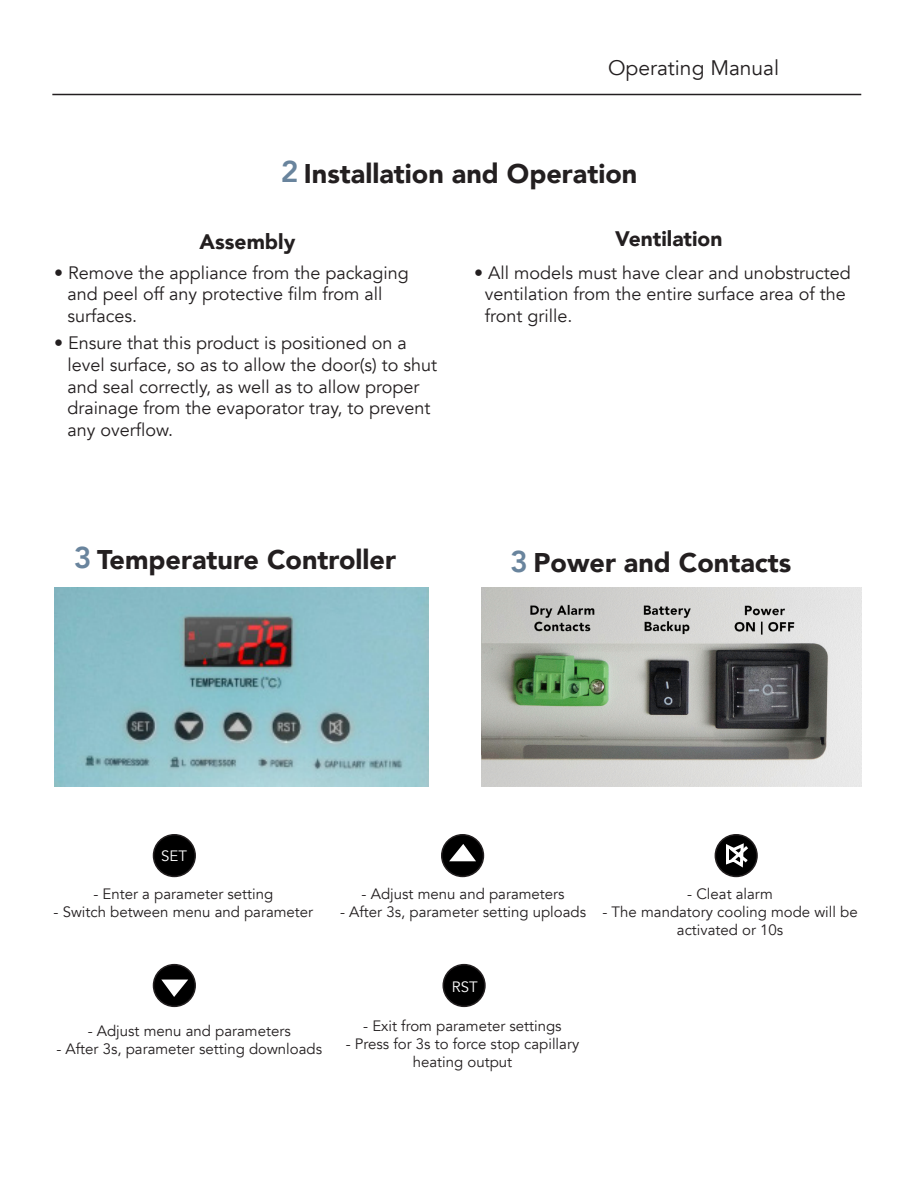
<style>
.page{position:relative;width:918px;height:1188px;background:#fff}
.page>*{position:absolute;margin:0;border:0;box-sizing:border-box;transform-origin:0 0}
.t1{font:800 30px "Avenir";color:#69849d}
.t2{font:900 27px "Avenir";color:#231f20}
.t3{font:900 21px "Avenir";color:#231f20}
.t4{font:21px "Avenir";color:#231f20}
.t5{font:18px/21.6px "Avenir";color:#231f20}
.t6{font:15px/18px "Avenir";color:#231f20;text-align:center}
.t7{font:15px "Avenir";color:#fff}
</style>
<div class="page">
<hr style="left:52px;top:94px;width:809px;height:1px;background:#231f20">
<img style="left:54px;top:587px;width:375px;height:199px">
<div style="left:154px;top:835px;width:41px;height:41px;background:#000;border-radius:50%"></div>
<div style="left:153px;top:834px;width:43px;height:43px;border:2px solid #231f20;border-radius:50%"></div>
<div style="left:154px;top:965px;width:41px;height:41px;background:#000;border-radius:50%"></div>
<div style="left:153px;top:964px;width:43px;height:43px;border:2px solid #231f20;border-radius:50%"></div>
<svg style="left:161px;top:980px;width:27px;height:17px"></svg>
<div style="left:443px;top:965px;width:42px;height:41px;background:#000;border-radius:50%"></div>
<div style="left:442px;top:964px;width:44px;height:43px;border:2px solid #231f20;border-radius:50%"></div>
<div style="left:442px;top:835px;width:41px;height:41px;background:#000;border-radius:50%"></div>
<div style="left:441px;top:834px;width:43px;height:43px;border:2px solid #231f20;border-radius:50%"></div>
<svg style="left:449px;top:844px;width:27px;height:17px"></svg>
<div style="left:715px;top:835px;width:42px;height:41px;background:#000;border-radius:50%"></div>
<div style="left:715px;top:834px;width:43px;height:43px;border:2px solid #231f20;border-radius:50%"></div>
<svg style="left:726px;top:841px;width:25px;height:29px"></svg>
<img style="left:481px;top:587px;width:380px;height:199px">
<p class="t4" style="left:608px;top:55px;width:173px">Operating Manual</p>
<p class="t1" style="left:281px;top:149px;width:19px">2</p>
<p class="t2" style="left:304px;top:150px;width:335px">Installation and Operation</p>
<p class="t3" style="left:200px;top:224px;width:97px">Assembly</p>
<p class="t5" style="left:68px;top:262px;width:343px;text-indent:-14px">• Remove the appliance from the packaging and peel off any protective film from all surfaces.</p>
<p class="t5" style="left:68px;top:333px;width:371px;text-indent:-14px">• Ensure that this product is positioned on a level surface, so as to allow the door(s) to shut and seal correctly, as well as to allow proper drainage from the evaporator tray, to prevent any overflow.</p>
<p class="t3" style="left:615px;top:220px;width:109px">Ventilation</p>
<p class="t5" style="left:485px;top:262px;width:368px;text-indent:-10px">• All models must have clear and unobstructed ventilation from the entire surface area of the front grille.</p>
<p class="t1" style="left:74px;top:534px;width:19px">3</p>
<p class="t2" style="left:97px;top:536px;width:300px">Temperature Controller</p>
<p class="t1" style="left:510px;top:538px;width:19px">3</p>
<p class="t2" style="left:534px;top:540px;width:259px">Power and Contacts</p>
<p class="t7" style="left:161px;top:847px;width:27px">SET</p>
<p class="t6" style="left:93px;top:885px;width:181px">- Enter a parameter setting</p>
<p class="t6" style="left:54px;top:903px;width:261px">- Switch between menu and parameter</p>
<p class="t6" style="left:88px;top:1022px;width:205px">- Adjust menu and parameters</p>
<p class="t6" style="left:56px;top:1040px;width:267px">- After 3s, parameter setting downloads</p>
<p class="t6" style="left:362px;top:885px;width:205px">- Adjust menu and parameters</p>
<p class="t6" style="left:340px;top:903px;width:248px">- After 3s, parameter setting uploads</p>
<p class="t6" style="left:687px;top:885px;width:87px">- Cleat alarm</p>
<p class="t6" style="left:602px;top:903px;width:257px">- The mandatory cooling mode will be activated or 10s</p>
<p class="t7" style="left:452px;top:977px;width:27px">RST</p>
<p class="t6" style="left:363px;top:1017px;width:200px">- Exit from parameter settings</p>
<p class="t6" style="left:346px;top:1035px;width:235px">- Press for 3s to force stop capillary heating output</p>
</div>
